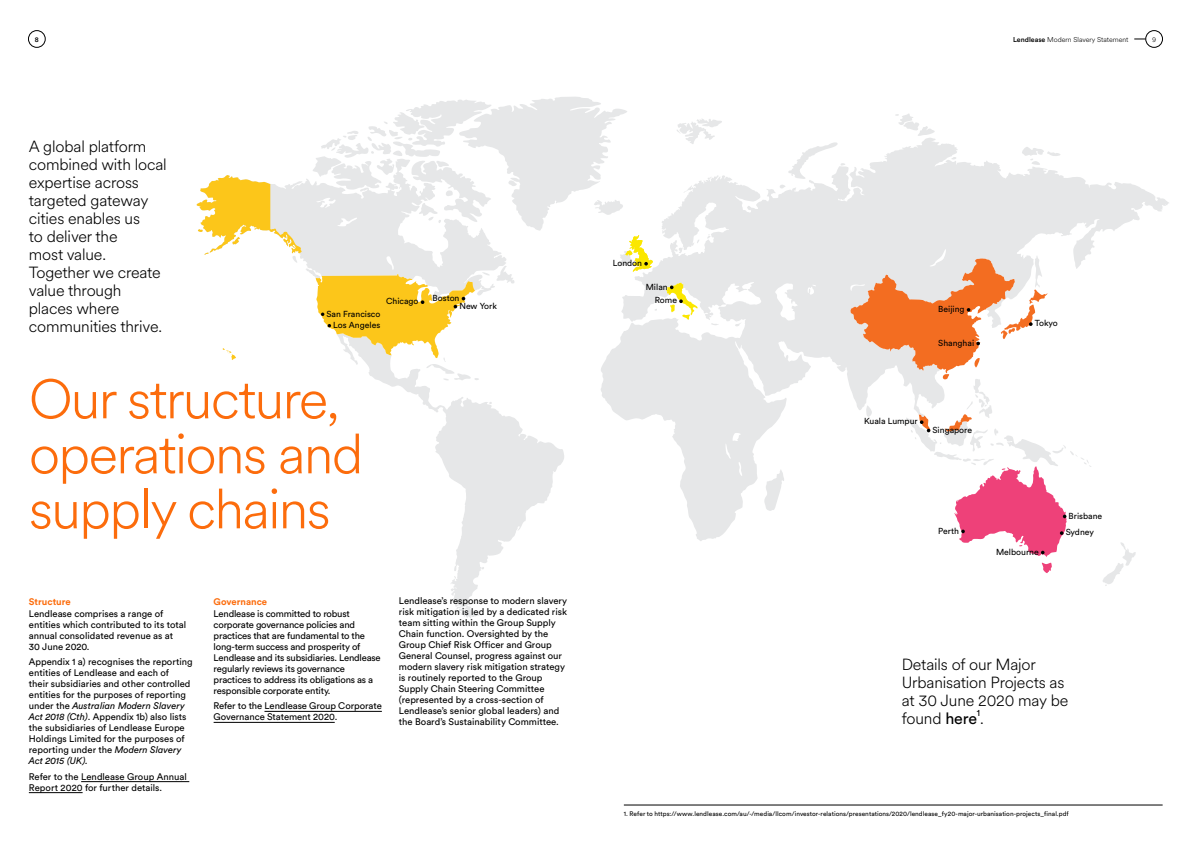
<style>
.page{position:relative;width:1191px;height:842px;background:#fff}
.page>*{position:absolute;margin:0;border:0;box-sizing:border-box;transform-origin:0 0}
.t1{font:300 55px/55px "Circular XX";letter-spacing:-.03em;color:#fc6c0c}
.t2{font:300 16px/18px "Circular XX";letter-spacing:-.01em;color:#000}
.t3{font:9.5px/11px "Circular Std";color:#000}
.t4{font:9.5px/11px "Circular Std";letter-spacing:-.02em;color:#000}
.t5{font:700 9.5px "Circular Std";color:#fc6c0c}
.t6{font:9.3px "Circular Std";color:#000}
.t7{font:8.7px/16.7px "Circular Std";color:#000}
.t8{font:300 7px "Circular XX";color:#000}
.t9{font:500 7px "Circular Std";color:#000}
.t10{font:6.5px "Circular Std";letter-spacing:.005em;color:#000}
.s1{font-family:"Circular Std";font-weight:500}
.s2{font-style:italic}
.s3{font-family:"Circular Std";font-weight:400}
</style>
<div class="page">
<svg style="left:451px;top:541px;width:58px;height:77px"></svg>
<svg style="left:1103px;top:542px;width:33px;height:44px"></svg>
<svg style="left:895px;top:114px;width:40px;height:22px"></svg>
<svg style="left:722px;top:138px;width:447px;height:397px"></svg>
<svg style="left:778px;top:141px;width:67px;height:49px"></svg>
<svg style="left:197px;top:97px;width:525px;height:444px"></svg>
<svg style="left:850px;top:255px;width:242px;height:318px"></svg>
<hr style="left:81px;top:781px;width:108px;height:1px;background:#000">
<hr style="left:29px;top:792px;width:54px;height:1px;background:#000">
<hr style="left:264px;top:711px;width:118px;height:1px;background:#000">
<hr style="left:214px;top:722px;width:121px;height:1px;background:#000">
<hr style="left:624px;top:805px;width:538px;height:1px;background:#000">
<div style="left:1145px;top:30px;width:17px;height:17px;border:1px solid #000;border-radius:50%"></div>
<div style="left:28px;top:30px;width:17px;height:17px;border:1px solid #000;border-radius:50%"></div>
<p class="t9" style="left:35px;top:35px;width:5px">8</p>
<p class="t8" style="left:1013px;top:34px;width:117px"><span class="s1">Lendlease</span> Modern Slavery Statement</p>
<p class="t8" style="left:1152px;top:34px;width:6px">9</p>
<h2 class="t2" style="left:29px;top:137px;width:139px">A global platform combined with local expertise across targeted gateway cities enables us<br>to deliver the<br>most value.<br>Together we create value through places where communities thrive.</h2>
<p class="t7" style="left:386px;top:293px;width:34px">Chicago</p>
<p class="t7" style="left:326px;top:305px;width:55px">San Francisco</p>
<p class="t7" style="left:333px;top:317px;width:49px">Los Angeles</p>
<p class="t7" style="left:432px;top:289px;width:28px">Boston</p>
<p class="t7" style="left:459px;top:297px;width:39px">New York</p>
<h1 class="t1" style="left:29px;top:369px;width:336px">Our structure, operations and supply chains</h1>
<p class="t5" style="left:29px;top:595px;width:43px">Structure</p>
<p class="t3" style="left:29px;top:608px;width:159px">Lendlease comprises a range of entities which contributed to its total annual consolidated revenue as at<br>30 June 2020.</p>
<p class="t3" style="left:29px;top:656px;width:165px">Appendix 1 a) recognises the reporting entities of Lendlease and each of<br>their subsidiaries and other controlled entities for the purposes of reporting under the <span class="s2">Australian Modern Slavery Act 2018 (Cth)</span>. Appendix 1b) also lists the subsidiaries of Lendlease Europe Holdings Limited for the purposes of reporting under the <span class="s2">Modern Slavery Act 2015 (UK).</span></p>
<p class="t3" style="left:29px;top:771px;width:160px">Refer to the Lendlease Group Annual<br>Report 2020 for further details.</p>
<p class="t5" style="left:214px;top:595px;width:55px">Governance</p>
<p class="t4" style="left:214px;top:608px;width:169px">Lendlease is committed to robust corporate governance policies and practices that are fundamental to the long-term success and prosperity of Lendlease and its subsidiaries. Lendlease regularly reviews its governance practices to address its obligations as a responsible corporate entity.</p>
<p class="t3" style="left:214px;top:700px;width:170px">Refer to the Lendlease Group Corporate<br>Governance Statement 2020.</p>
<p class="t3" style="left:399px;top:595px;width:170px">Lendlease’s response to modern slavery risk mitigation is led by a dedicated risk team sitting within the Group Supply Chain function. Oversighted by the Group Chief Risk Officer and Group General Counsel, progress against our modern slavery risk mitigation strategy is routinely reported to the Group Supply Chain Steering Committee (represented by a cross-section of Lendlease’s senior global leaders) and the Board’s Sustainability Committee.</p>
<p class="t7" style="left:612px;top:254px;width:31px">London</p>
<p class="t7" style="left:646px;top:278px;width:23px">Milan</p>
<p class="t7" style="left:655px;top:292px;width:24px">Rome</p>
<p class="t7" style="left:938px;top:301px;width:28px">Beijing</p>
<p class="t7" style="left:938px;top:334px;width:37px">Shanghai</p>
<p class="t7" style="left:864px;top:413px;width:55px">Kuala Lumpur</p>
<p class="t7" style="left:932px;top:421px;width:41px">Singapore</p>
<p class="t7" style="left:1034px;top:315px;width:25px">Tokyo</p>
<p class="t7" style="left:938px;top:522px;width:22px">Perth</p>
<p class="t7" style="left:996px;top:543px;width:44px">Melbourne</p>
<p class="t7" style="left:1065px;top:507px;width:38px;text-indent:3px">Brisbane<br>Sydney</p>
<h2 class="t2" style="left:901px;top:654px;width:168px">Details of our Major<br>Urbanisation Projects as at 30 June 2020 may be found <span class="s3">here</span> .</h2>
<p class="t6" style="left:977px;top:707px;width:5px">1</p>
<p class="t10" style="left:624px;top:810px;width:446px">1. Refer to https://www.lendlease.com/au/-/media/llcom/investor-relations/presentations/2020/lendlease_fy20-major-urbanisation-projects_final.pdf</p>
</div>
